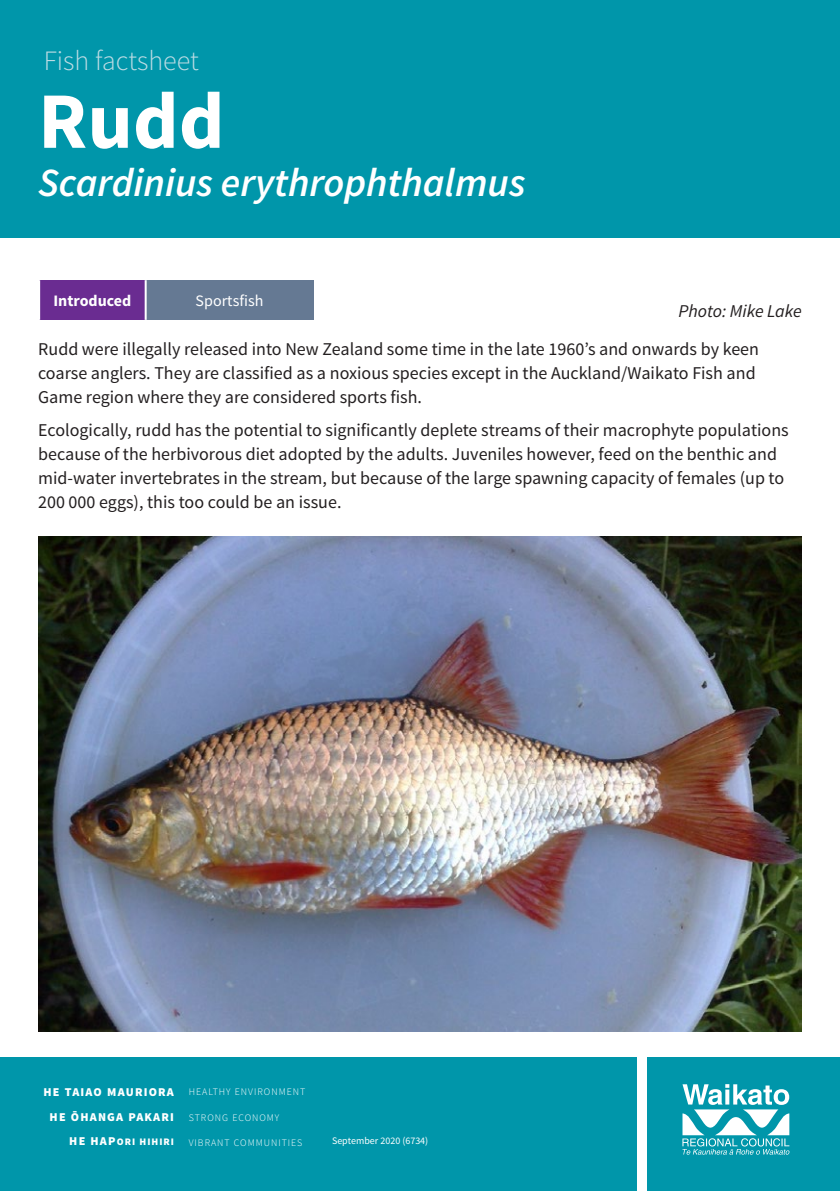
<style>
.page{position:relative;width:840px;height:1191px;background:#fff}
.page>*{position:absolute;margin:0;border:0;box-sizing:border-box;transform-origin:0 0}
.t1{font:700 80px "Source Sans Pro";color:#fff}
.t2{font:italic 600 40px "Source Sans Pro";color:#fff}
.t3{font:300 28px "Source Sans Pro";color:#bddce4}
.t4{font:18px/24px "Source Sans Pro";color:#231f20}
.t5{font:italic 18px "Source Sans Pro";color:#231f20}
.t6{font:700 16px "Source Sans Pro";color:#fff}
.t7{font:16px "Source Sans Pro";color:#fff}
.t8{font:900 12px/24.6px "Source Sans Pro";letter-spacing:.1em;color:#fff;text-align:center}
.t9{font:300 10px "Source Sans Pro";letter-spacing:.1em;color:#fff}
.t10{font:10px "Source Sans Pro";color:#fff}
.t11{font:900 10px "Source Sans Pro";letter-spacing:.1em;color:#fff}
.s1{font-size:12px}
</style>
<div class="page">
<div style="left:0;top:0;width:839px;height:238px;background:#0096aa"></div>
<div style="left:39px;top:280px;width:107px;height:40px;background:#6a2c91"></div>
<div style="left:146px;top:280px;width:167px;height:40px;background:#657993"></div>
<hr style="left:38px;top:280px;width:2px;height:40px;background:#fff">
<hr style="left:145px;top:280px;width:2px;height:40px;background:#fff">
<img style="left:38px;top:536px;width:762px;height:495px">
<div style="left:0;top:1057px;width:839px;height:134px;background:#0096aa"></div>
<div style="left:636px;top:1057px;width:9px;height:134px;background:#fff"></div>
<svg style="left:682px;top:1084px;width:107px;height:70px"></svg>
<h3 class="t3" style="left:44px;top:43px;width:156px">Fish factsheet</h3>
<h1 class="t1" style="left:38px;top:70px;width:188px">Rudd</h1>
<h2 class="t2" style="left:38px;top:157px;width:488px">Scardinius erythrophthalmus</h2>
<p class="t6" style="left:53px;top:290px;width:79px">Introduced</p>
<p class="t7" style="left:195px;top:291px;width:69px">Sportsfish</p>
<p class="t4" style="left:38px;top:337px;width:722px">Rudd were illegally released into New Zealand some time in the late 1960’s and onwards by keen coarse anglers. They are classified as a noxious species except in the Auckland/Waikato Fish and<br>Game region where they are considered sports fish.</p>
<p class="t4" style="left:38px;top:418px;width:751px">Ecologically, rudd has the potential to significantly deplete streams of their macrophyte populations because of the herbivorous diet adopted by the adults. Juveniles however, feed on the benthic and mid-water invertebrates in the stream, but because of the large spawning capacity of females (up to 200 000 eggs), this too could be an issue.</p>
<p class="t5" style="left:678px;top:300px;width:125px">Photo: Mike Lake</p>
<p class="t8" style="left:44px;top:1080px;width:132px">HE TAIAO MAURIORA<br>HE ŌHANGA PAKARI</p>
<p class="t11" style="left:69px;top:1135px;width:106px"><span class="s1">HE HAP</span>ORI HIHIRI</p>
<p class="t9" style="left:189px;top:1086px;width:118px">HEALTHY ENVIRONMENT</p>
<p class="t9" style="left:189px;top:1111px;width:92px">STRONG ECONOMY</p>
<p class="t9" style="left:189px;top:1136px;width:115px">VIBRANT COMMUNITIES</p>
<p class="t10" style="left:332px;top:1134px;width:98px">September 2020 (6734)</p>
</div>
